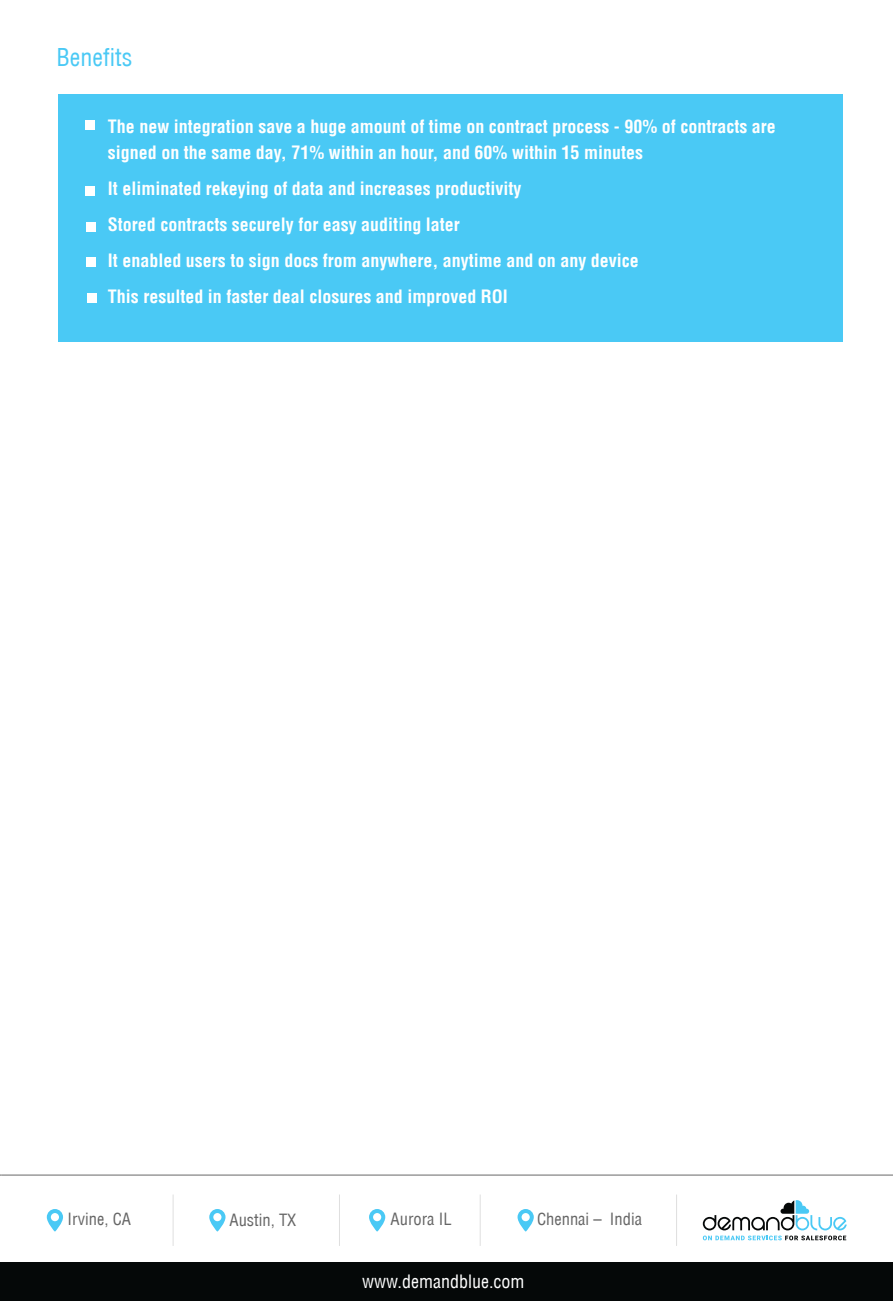
<style>
.page{position:relative;width:893px;height:1301px;background:#fff}
.page>*{position:absolute;margin:0;border:0;box-sizing:border-box;transform-origin:0 0}
.t1{font:24px "AG Letterica Condensed";color:#4ac9f5}
.t2{font:700 18px/36px "AG Letterica Condensed";color:#fff}
.t3{font:18px "AG Letterica Condensed";color:#fff}
.t4{font:16.5px "AG Letterica Condensed";color:#666}
</style>
<div class="page">
<div style="left:0;top:1262px;width:893px;height:38px;background:#050808"></div>
<hr style="left:173px;top:1194px;width:1px;height:51px;background:#dfdfdf">
<hr style="left:339px;top:1194px;width:1px;height:51px;background:#dfdfdf">
<hr style="left:480px;top:1194px;width:1px;height:51px;background:#dfdfdf">
<hr style="left:676px;top:1194px;width:1px;height:51px;background:#dfdfdf">
<hr style="left:2px;top:1174px;width:891px;height:1px;background:#333">
<svg style="left:703px;top:1200px;width:144px;height:40px"></svg>
<svg style="left:47px;top:1209px;width:16px;height:22px"></svg>
<svg style="left:209px;top:1209px;width:17px;height:22px"></svg>
<svg style="left:369px;top:1209px;width:16px;height:22px"></svg>
<svg style="left:518px;top:1209px;width:16px;height:22px"></svg>
<div style="left:58px;top:94px;width:785px;height:248px;background:#4ac9f5"></div>
<div style="left:85px;top:120px;width:9px;height:9px;background:#fff"></div>
<div style="left:85px;top:186px;width:9px;height:9px;background:#fff"></div>
<div style="left:87px;top:223px;width:9px;height:9px;background:#fff"></div>
<div style="left:87px;top:257px;width:9px;height:9px;background:#fff"></div>
<div style="left:87px;top:293px;width:9px;height:9px;background:#fff"></div>
<h1 class="t1" style="left:57px;top:43px;width:77px">Benefits</h1>
<p class="t2" style="left:108px;top:114px;width:669px;line-height:25.5px">The new integration save a huge amount of time on contract process - 90% of contracts are signed on the same day, 71% within an hour, and 60% within 15 minutes</p>
<p class="t2" style="left:108px;top:170px;width:532px">It eliminated rekeying of data and increases productivity<br>Stored contracts securely for easy auditing later<br>It enabled users to sign docs from anywhere, anytime and on any device This resulted in faster deal closures and improved ROI</p>
<p class="t4" style="left:68px;top:1209px;width:65px">Irvine, CA</p>
<p class="t4" style="left:229px;top:1210px;width:68px">Austin, TX</p>
<p class="t4" style="left:391px;top:1209px;width:62px">Aurora IL</p>
<p class="t4" style="left:537px;top:1209px;width:106px">Chennai – India</p>
<p class="t3" style="left:362px;top:1271px;width:164px">www.demandblue.com</p>
</div>
